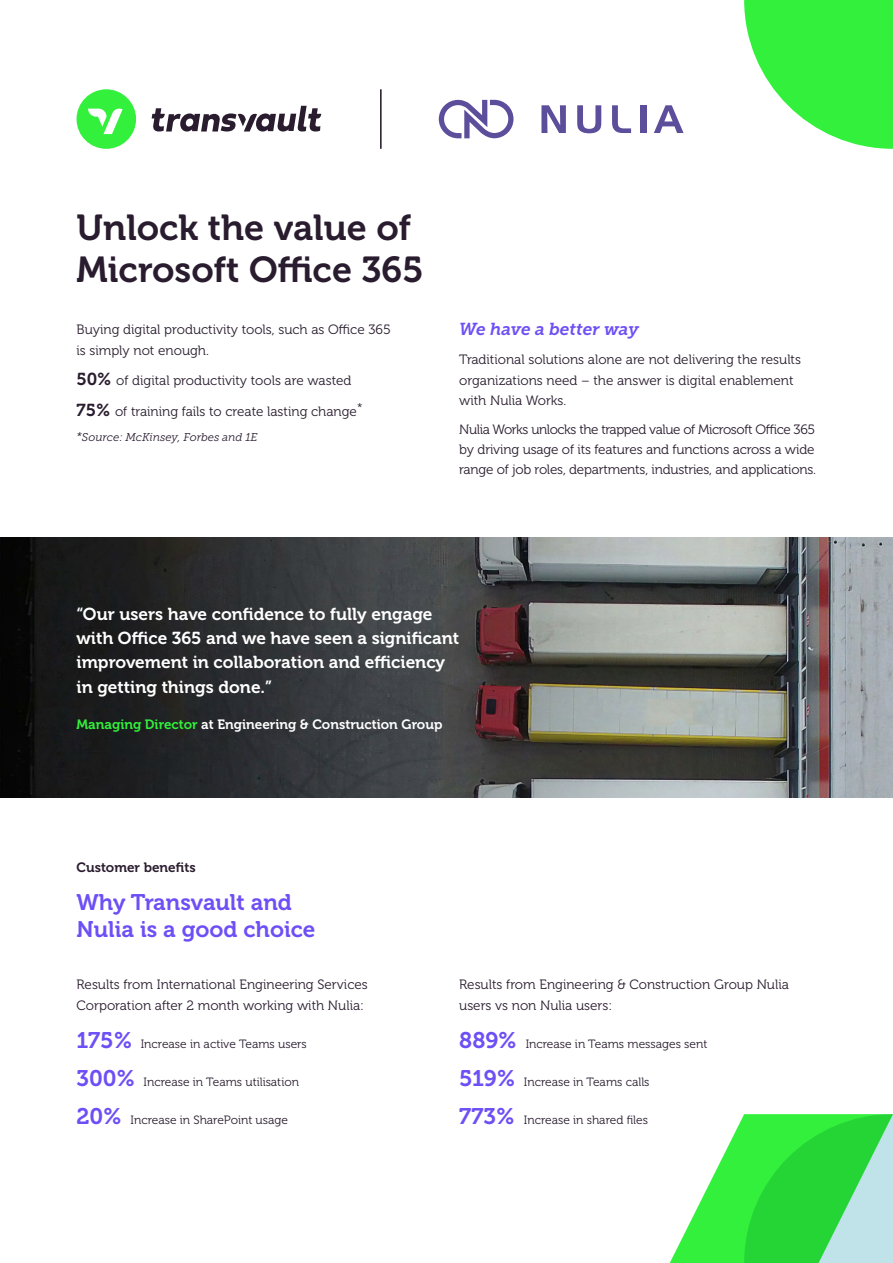
<style>
.page{position:relative;width:893px;height:1263px;background:#fff}
.page>*{position:absolute;margin:0;border:0;box-sizing:border-box;transform-origin:0 0}
.t1{font:36px/42px "Museo 700";color:#291c2e}
.t2{font:22.5px/27px "Museo 700";color:#6e4ff5}
.t3{font:17.25px/24.5px "Museo 700";color:#fff}
.t4{font:italic 17.25px "Museo Slab 700";color:#6e4ff5}
.t5{font:13.5px/20.2px "Museo 300";color:#291c2e}
.t6{font:13.5px "Museo 700";color:#fff}
.t7{font:13.5px "Museo 700";color:#291c2e}
.t8{font:12px "Museo 300";color:#291c2e}
.t9{font:italic 11.25px "Museo Slab 300";color:#291c2e}
.s1{font-family:"Museo 700";font-size:17.25px}
.s2{color:#32f03c}
</style>
<div class="page">
<svg style="left:669px;top:1114px;width:224px;height:149px"></svg>
<img style="left:0;top:538px;width:893px;height:260px">
<svg style="left:744px;top:0;width:149px;height:149px"></svg>
<svg style="left:77px;top:89px;width:59px;height:60px"></svg>
<svg style="left:152px;top:106px;width:169px;height:26px"></svg>
<hr style="left:380px;top:89px;width:2px;height:60px;background:#291c2e">
<svg style="left:541px;top:105px;width:25px;height:28px"></svg>
<svg style="left:577px;top:105px;width:24px;height:28px"></svg>
<svg style="left:612px;top:105px;width:19px;height:28px"></svg>
<div style="left:640px;top:105px;width:6px;height:28px;background:#5c4e9b"></div>
<svg style="left:654px;top:105px;width:29px;height:28px"></svg>
<svg style="left:439px;top:100px;width:74px;height:38px"></svg>
<h1 class="t1" style="left:77px;top:207px;width:349px">Unlock the value of<br>Microsoft Office 365</h1>
<p class="t5" style="left:77px;top:320px;width:316px">Buying digital productivity tools, such as Office 365 is simply not enough.</p>
<p class="t5" style="left:77px;top:371px;width:276px"><span class="s1">50%</span> of digital productivity tools are wasted</p>
<p class="t5" style="left:77px;top:401px;width:287px"><span class="s1">75%</span> of training fails to create lasting change<sup>*</sup></p>
<p class="t9" style="left:77px;top:431px;width:183px">*Source: McKinsey, Forbes and 1E</p>
<p class="t4" style="left:459px;top:319px;width:181px">We have a better way</p>
<p class="t5" style="left:459px;top:350px;width:343px">Traditional solutions alone are not delivering the results organizations need – the answer is digital enablement with Nulia Works.</p>
<p class="t5" style="left:459px;top:419px;width:358px">Nulia Works unlocks the trapped value of Microsoft Office 365 by driving usage of its features and functions across a wide range of job roles, departments, industries, and applications.</p>
<p class="t3" style="left:77px;top:602px;width:384px">“Our users have confidence to fully engage with Office 365 and we have seen a significant improvement in collaboration and efficiency in getting things done.”</p>
<p class="t6" style="left:77px;top:716px;width:367px"><span class="s2">Managing Director</span> at Engineering &amp; Construction Group</p>
<p class="t7" style="left:77px;top:859px;width:121px">Customer benefits</p>
<h2 class="t2" style="left:77px;top:889px;width:240px">Why Transvault and<br>Nulia is a good choice</h2>
<p class="t5" style="left:77px;top:975px;width:293px">Results from International Engineering Services<br>Corporation after 2 month working with Nulia:</p>
<p class="t5" style="left:459px;top:975px;width:331px">Results from Engineering &amp; Construction Group Nulia users vs non Nulia users:</p>
<h2 class="t2" style="left:77px;top:1027px;width:57px">175%</h2>
<h2 class="t2" style="left:459px;top:1027px;width:59px">889%</h2>
<h2 class="t2" style="left:77px;top:1065px;width:60px">300%</h2>
<h2 class="t2" style="left:459px;top:1065px;width:58px">519%</h2>
<h2 class="t2" style="left:77px;top:1103px;width:47px">20%</h2>
<h2 class="t2" style="left:459px;top:1103px;width:57px">773%</h2>
<p class="t8" style="left:141px;top:1037px;width:168px">Increase in active Teams users</p>
<p class="t8" style="left:526px;top:1037px;width:183px">Increase in Teams messages sent</p>
<p class="t8" style="left:144px;top:1075px;width:157px">Increase in Teams utilisation</p>
<p class="t8" style="left:524px;top:1075px;width:127px">Increase in Teams calls</p>
<p class="t8" style="left:131px;top:1113px;width:159px">Increase in SharePoint usage</p>
<p class="t8" style="left:524px;top:1113px;width:126px">Increase in shared files</p>
</div>
